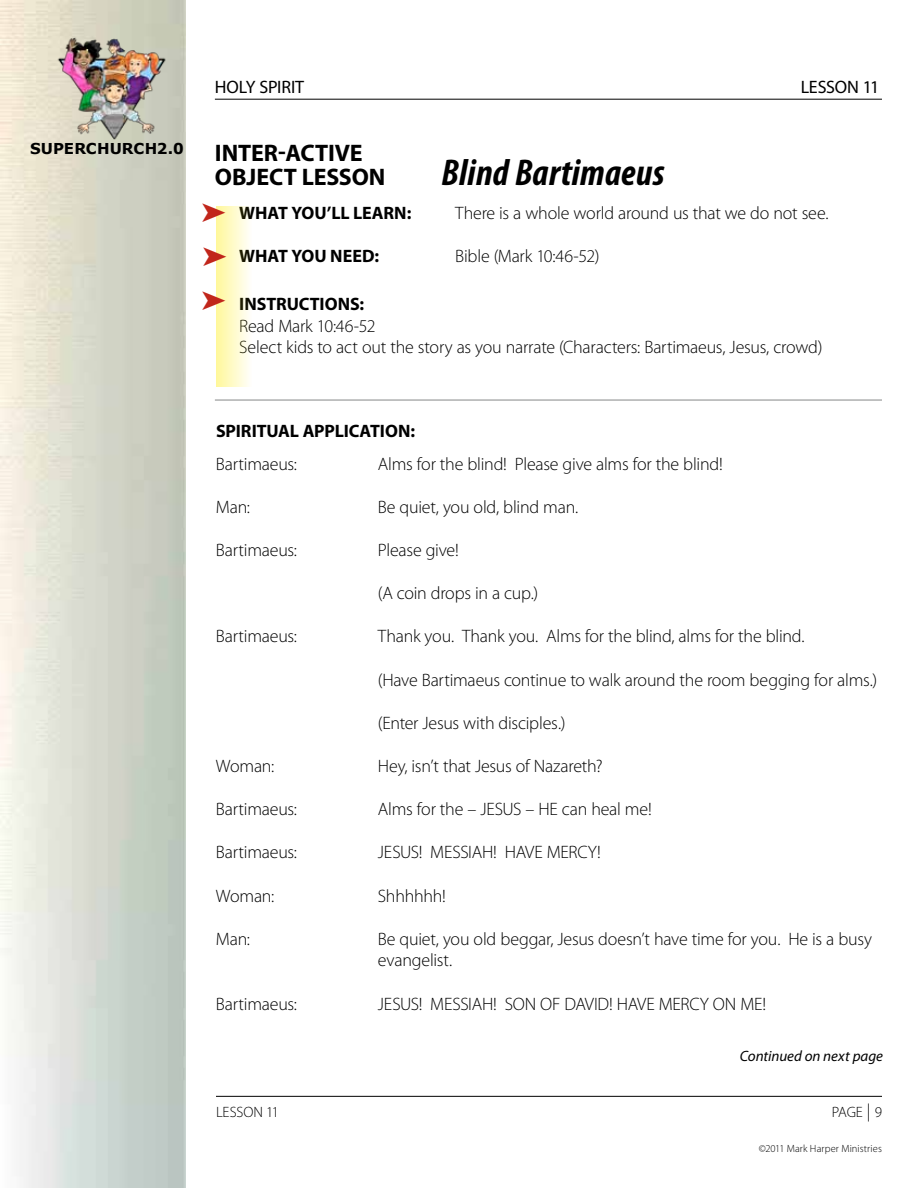
<style>
.page{position:relative;width:918px;height:1188px;background:#fff}
.page>*{position:absolute;margin:0;border:0;box-sizing:border-box;transform-origin:0 0}
.t1{font:italic 700 condensed 37.5px "Myriad Pro";letter-spacing:.01em;color:#000}
.t2{font:27.15px/44px "Zapf Dingbats ITC";color:#c1261b;text-align:justify}
.t3{font:700 24px/24px "Myriad Pro";color:#000}
.t4{font:300 18px/21.6px "Myriad Pro";letter-spacing:-.015em;color:#000}
.t5{font:700 18px "Myriad Pro";letter-spacing:-.005em;color:#000}
.t6{font:18px "Myriad Pro";letter-spacing:-.01em;color:#000}
.t7{font:italic 15px "Myriad Pro";color:#000}
.t8{font:300 15px "Myriad Pro";letter-spacing:-.005em;color:#000}
.t9{font:700 15px "Verdana";letter-spacing:.005em;color:#000}
.t10{font:300 10.5px "Myriad Pro";letter-spacing:.01em;color:#000}
.s1{font-size:18px}
</style>
<div class="page">
<hr style="left:216px;top:1096px;width:666px;height:1px;background:#000">
<hr style="left:215px;top:99px;width:667px;height:1px;background:#000">
<img style="left:36px;top:36px;width:150px;height:104px">
<hr style="left:215px;top:400px;width:667px;height:1px;background:#868787">
<svg style="left:216px;top:206px;width:33px;height:181px"></svg>
<p class="t6" style="left:215px;top:76px;width:91px">HOLY SPIRIT</p>
<p class="t6" style="left:801px;top:76px;width:80px">LESSON 11</p>
<p class="t9" style="left:30px;top:139px;width:155px">SUPERCHURCH2.0</p>
<h3 class="t3" style="left:215px;top:140px;width:135px">INTER-ACTIVE<br>OBJECT LESSO</h3>
<h3 class="t3" style="left:369px;top:164px;width:18px">N</h3>
<h1 class="t1" style="left:441px;top:149px;width:225px">Blind Bartimaeus</h1>
<p class="t5" style="left:239px;top:201px;width:174px">WHAT YOU’LL LEARN:</p>
<p class="t4" style="left:455px;top:202px;width:375px">There is a whole world around us that we do not see.</p>
<p class="t5" style="left:239px;top:244px;width:142px">WHAT YOU NEED:</p>
<p class="t4" style="left:455px;top:245px;width:146px">Bible (Mark 10:46-52)</p>
<p class="t5" style="left:239px;top:292px;width:126px">INSTRUCTIONS:</p>
<p class="t4" style="left:239px;top:315px;width:585px">Read Mark 10:46-52<br>Select kids to act out the story as you narrate (Characters: Bartimaeus, Jesus, crowd)</p>
<h2 class="t2" style="left:201px;top:191px;width:27px">➤ ➤ ➤</h2>
<p class="t5" style="left:216px;top:420px;width:201px">SPI RITUAL APPLICATION:</p>
<p class="t4" style="left:216px;top:453px;width:83px">Bartimaeus:</p>
<p class="t4" style="left:378px;top:453px;width:346px">Alms for the blind! Please give alms for the blind!</p>
<p class="t4" style="left:216px;top:496px;width:36px">Man:</p>
<p class="t4" style="left:378px;top:496px;width:202px">Be quiet, you old, blind man.</p>
<p class="t4" style="left:216px;top:539px;width:83px">Bartimaeus:</p>
<p class="t4" style="left:378px;top:539px;width:82px">Please give!</p>
<p class="t4" style="left:378px;top:582px;width:162px">(A coin drops in a cup.)</p>
<p class="t4" style="left:216px;top:625px;width:83px">Bartimaeus:</p>
<p class="t4" style="left:378px;top:625px;width:428px">Thank you. Thank you. Alms for the blind, alms for the blind.</p>
<p class="t4" style="left:378px;top:669px;width:501px">(Have Bartimaeus continue to walk around the room begging for alms.)</p>
<p class="t4" style="left:378px;top:712px;width:189px">(Enter Jesus with disciples.)</p>
<p class="t4" style="left:216px;top:755px;width:60px">Woman:</p>
<p class="t4" style="left:378px;top:755px;width:226px">Hey, isn’t that Jesus of Nazareth?</p>
<p class="t4" style="left:216px;top:798px;width:83px">Bartimaeus:</p>
<p class="t4" style="left:378px;top:798px;width:275px">Alms for the – JESUS – HE can heal me!</p>
<p class="t4" style="left:216px;top:841px;width:83px">Bartimaeus:</p>
<p class="t4" style="left:378px;top:841px;width:224px">JESUS! MESSIAH! HAVE MERCY!</p>
<p class="t4" style="left:216px;top:885px;width:60px">Woman:</p>
<p class="t4" style="left:378px;top:885px;width:70px">Shhhhhh!</p>
<p class="t4" style="left:216px;top:928px;width:36px">Man:</p>
<p class="t4" style="left:378px;top:928px;width:496px">Be quiet, you old beggar, Jesus doesn’t have time for you. He is a busy evangelist.</p>
<p class="t4" style="left:216px;top:993px;width:83px">Bartimaeus:</p>
<p class="t4" style="left:378px;top:993px;width:390px">JESUS! MESSIAH! SON OF DAVID! HAVE MERCY ON ME!</p>
<p class="t7" style="left:740px;top:1047px;width:145px">Continued on next page</p>
<p class="t8" style="left:216px;top:1103px;width:65px">LESSON 11</p>
<p class="t8" style="left:832px;top:1103px;width:52px">PAGE <span class="s1">|</span> 9</p>
<p class="t10" style="left:759px;top:1142px;width:125px">©2011 Mark Harper Ministries</p>
</div>
